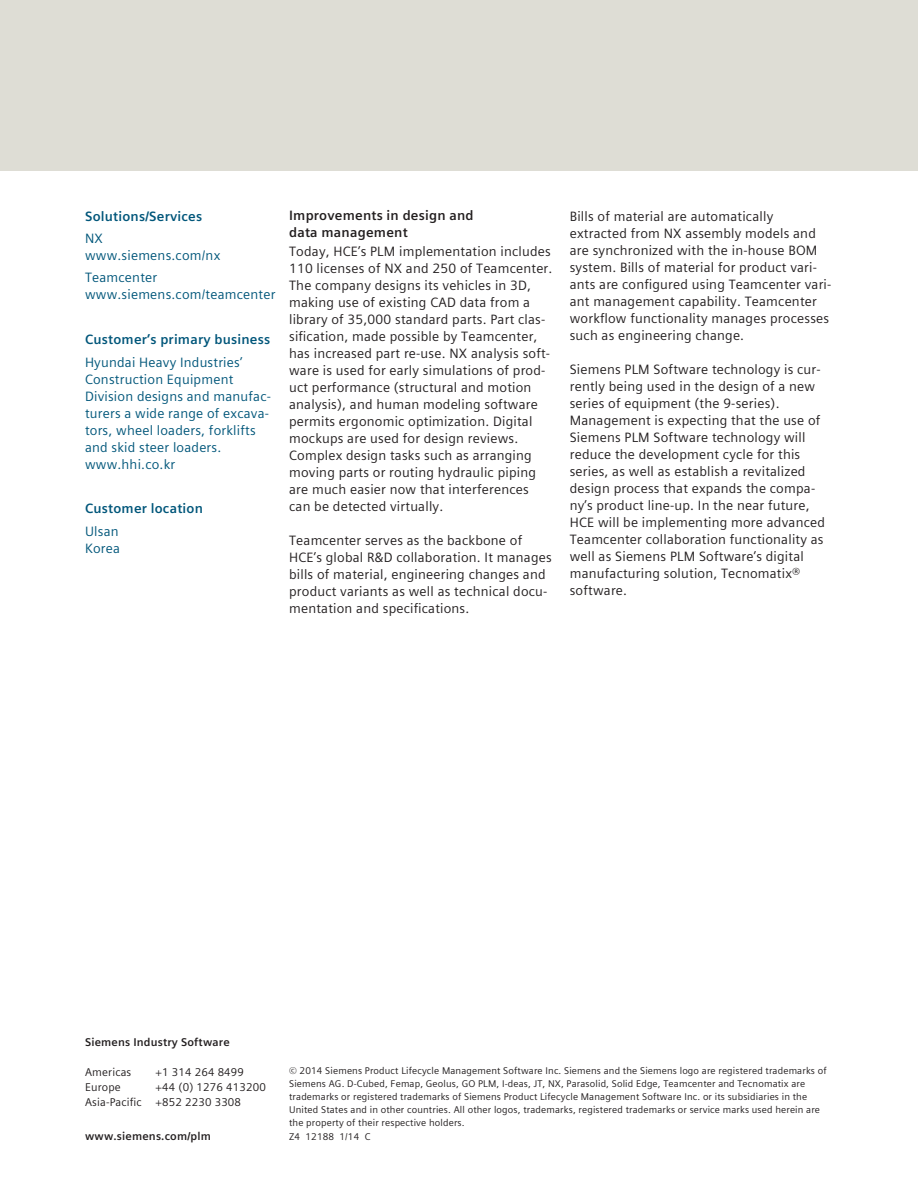
<style>
.page{position:relative;width:918px;height:1188px;background:#fff}
.page>*{position:absolute;margin:0;border:0;box-sizing:border-box;transform-origin:0 0}
.t1{font:13.5px/17px "Siemens Sans Global";letter-spacing:.015em;color:#231f20}
.t2{font:13.5px/17px "Siemens Sans Global";letter-spacing:.015em;color:#00567a}
.t3{font:700 13.5px "Siemens Sans Global";letter-spacing:.015em;color:#00567a}
.t4{font:700 13.5px/16.2px "Siemens Sans Global";letter-spacing:.015em;color:#231f20}
.t5{font:11.25px/14.9px "Siemens Sans Global";letter-spacing:.015em;color:#231f20}
.t6{font:700 11.25px "Siemens Sans Global";letter-spacing:.015em;color:#231f20}
.t7{font:9.75px/13px "Siemens Sans Global";letter-spacing:.015em;color:#231f20}
</style>
<div class="page">
<div style="left:0;top:0;width:918px;height:170px;background:#deddd5"></div>
<p class="t3" style="left:85px;top:205px;width:119px">Solutions/Services</p>
<p class="t2" style="left:85px;top:230px;width:137px">NX www.siemens.com/nx</p>
<p class="t2" style="left:85px;top:269px;width:192px">Teamcenter www.siemens.com/teamcenter</p>
<p class="t3" style="left:85px;top:329px;width:187px">Customer’s primary business</p>
<p class="t2" style="left:85px;top:354px;width:187px">Hyundai Heavy Industries’<br>Construction Equipment<br>Division designs and manufac&shy;turers a wide range of excava&shy;tors, wheel loaders, forklifts and skid steer loaders. www.hhi.co.kr</p>
<p class="t3" style="left:85px;top:498px;width:119px">Customer location</p>
<p class="t2" style="left:85px;top:523px;width:37px">Ulsan<br>Korea</p>
<p class="t4" style="left:289px;top:208px;width:186px">Improvements in design and data management</p>
<p class="t1" style="left:289px;top:243px;width:265px">Today, HCE’s PLM implementation includes 110 licenses of NX and 250 of Teamcenter.<br>The company designs its vehicles in 3D, making use of existing CAD data from a library of 35,000 standard parts. Part clas&shy;sification, made possible by Teamcenter, has increased part re-use. NX analysis soft&shy;ware is used for early simulations of prod&shy;uct performance (structural and motion analysis), and human modeling software permits ergonomic optimization. Digital mockups are used for design reviews.<br>Complex design tasks such as arranging moving parts or routing hydraulic piping are much easier now that interferences can be detected virtually.</p>
<p class="t1" style="left:289px;top:532px;width:264px">Teamcenter serves as the backbone of HCE’s global R&amp;D collaboration. It manages bills of material, engineering changes and product variants as well as technical docu&shy;mentation and specifications.</p>
<p class="t1" style="left:570px;top:208px;width:263px">Bills of material are automatically extracted from NX assembly models and are synchronized with the in-house BOM system. Bills of material for product vari&shy;ants are configured using Teamcenter vari&shy;ant management capability. Teamcenter workflow functionality manages processes such as engineering change.</p>
<p class="t1" style="left:570px;top:361px;width:257px">Siemens PLM Software technology is cur&shy;rently being used in the design of a new series of equipment (the 9-series).<br>Management is expecting that the use of Siemens PLM Software technology will reduce the development cycle for this series, as well as establish a revitalized design process that expands the compa&shy;ny’s product line-up. In the near future, HCE will be implementing more advanced Teamcenter collaboration functionality as well as Siemens PLM Software’s digital manufacturing solution, Tecnomatix® software.</p>
<p class="t6" style="left:85px;top:1033px;width:146px">Siemens Industry Software</p>
<p class="t5" style="left:85px;top:1065px;width:48px">Americas</p>
<p class="t5" style="left:156px;top:1065px;width:90px">+1 314 264 8499</p>
<p class="t5" style="left:85px;top:1079px;width:37px">Europe</p>
<p class="t5" style="left:85px;top:1079px;width:182px;text-indent:71px">+44 (0) 1276 413200<br>Asia-Pacific +852 2230 3308</p>
<p class="t7" style="left:289px;top:1064px;width:539px">© 2014 Siemens Product Lifecycle Management Software Inc. Siemens and the Siemens logo are registered trademarks of Siemens AG. D-Cubed, Femap, Geolus, GO PLM, I-deas, JT, NX, Parasolid, Solid Edge, Teamcenter and Tecnomatix are trademarks or registered trademarks of Siemens Product Lifecycle Management Software Inc. or its subsidiaries in the United States and in other countries. All other logos, trademarks, registered trademarks or service marks used herein are the property of their respective holders.</p>
<p class="t6" style="left:85px;top:1127px;width:127px">www.siemens.com/plm</p>
<p class="t7" style="left:289px;top:1130px;width:83px">Z4 12188 1/14 C</p>
</div>
